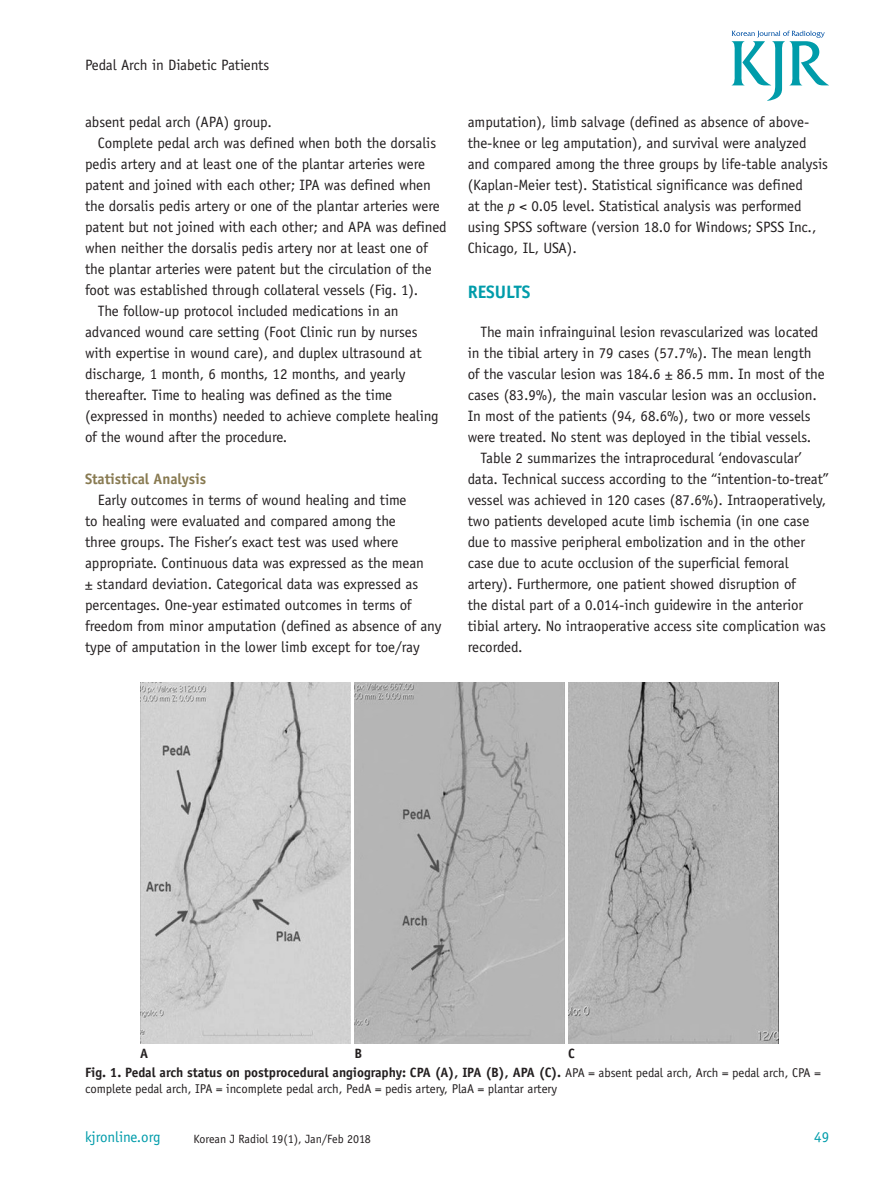
<style>
.page{position:relative;width:893px;height:1191px;background:#fff}
.page>*{position:absolute;margin:0;border:0;box-sizing:border-box;transform-origin:0 0}
.큰제목{font:700 18px "Officina Sans Std";letter-spacing:-.005em;color:#009caa}
.본문{font:15px/21px "Officina Sans Std";letter-spacing:-.005em;color:#231f20}
._1_제목{font:700 15px "Officina Sans Std";letter-spacing:-.005em;color:#887a51}
.t1{font:15px "Officina Sans Std";letter-spacing:-.005em;color:#009caa}
.그림제목{font:700 13.5px "Officina Sans Std";letter-spacing:-.005em;color:#231f20}
.그림제목-2{font:12.75px "Officina Sans Std";letter-spacing:-.005em;color:#231f20}
.t2{font:12px "Officina Sans Std";letter-spacing:-.005em;color:#231f20}
.s1{font-style:italic}
.s2{font-weight:400;font-size:12.75px}
</style>
<div class="page">
<svg style="left:732px;top:31px;width:97px;height:70px"></svg>
<img style="left:140px;top:682px;width:210px;height:361px">
<img style="left:354px;top:682px;width:210px;height:361px">
<img style="left:568px;top:682px;width:210px;height:361px">
<p class="본문" style="left:85px;top:54px;width:186px">Pedal Arch in Diabetic Patients</p>
<p class="본문" style="left:85px;top:112px;width:189px">absent pedal arch (APA) group.</p>
<p class="본문" style="left:85px;top:133px;width:363px;text-indent:13px">Complete pedal arch was defined when both the dorsalis pedis artery and at least one of the plantar arteries were patent and joined with each other; IPA was defined when the dorsalis pedis artery or one of the plantar arteries were patent but not joined with each other; and APA was defined when neither the dorsalis pedis artery nor at least one of the plantar arteries were patent but the circulation of the foot was established through collateral vessels (Fig. 1).</p>
<p class="본문" style="left:85px;top:301px;width:355px;text-indent:13px">The follow-up protocol included medications in an advanced wound care setting (Foot Clinic run by nurses with expertise in wound care), and duplex ultrasound at discharge, 1 month, 6 months, 12 months, and yearly thereafter. Time to healing was defined as the time (expressed in months) needed to achieve complete healing of the wound after the procedure.</p>
<p class="_1_제목" style="left:85px;top:470px;width:123px">Statistical Analysis</p>
<p class="본문" style="left:85px;top:490px;width:358px;text-indent:13px">Early outcomes in terms of wound healing and time<br>to healing were evaluated and compared among the<br>three groups. The Fisher’s exact test was used where appropriate. Continuous data was expressed as the mean<br>± standard deviation. Categorical data was expressed as percentages. One-year estimated outcomes in terms of freedom from minor amputation (defined as absence of any type of amputation in the lower limb except for toe/ray</p>
<p class="본문" style="left:468px;top:112px;width:362px">amputation), limb salvage (defined as absence of above&shy;the-knee or leg amputation), and survival were analyzed and compared among the three groups by life-table analysis (Kaplan-Meier test). Statistical significance was defined<br>at the <span class="s1">p</span> &lt; 0.05 level. Statistical analysis was performed using SPSS software (version 18.0 for Windows; SPSS Inc., Chicago, IL, USA).</p>
<p class="큰제목" style="left:468px;top:280px;width:64px">RESULTS</p>
<p class="본문" style="left:468px;top:322px;width:358px;text-indent:13px">The main infrainguinal lesion revascularized was located in the tibial artery in 79 cases (57.7%). The mean length of the vascular lesion was 184.6 ± 86.5 mm. In most of the cases (83.9%), the main vascular lesion was an occlusion.<br>In most of the patients (94, 68.6%), two or more vessels were treated. No stent was deployed in the tibial vessels.</p>
<p class="본문" style="left:468px;top:448px;width:363px;text-indent:13px">Table 2 summarizes the intraprocedural ‘endovascular’ data. Technical success according to the “intention-to-treat” vessel was achieved in 120 cases (87.6%). Intraoperatively, two patients developed acute limb ischemia (in one case due to massive peripheral embolization and in the other case due to acute occlusion of the superficial femoral artery). Furthermore, one patient showed disruption of<br>the distal part of a 0.014-inch guidewire in the anterior tibial artery. No intraoperative access site complication was recorded.</p>
<p class="그림제목" style="left:140px;top:1044px;width:10px">A</p>
<p class="그림제목" style="left:355px;top:1044px;width:9px">B</p>
<p class="그림제목" style="left:568px;top:1044px;width:8px">C</p>
<p class="그림제목" style="left:85px;top:1064px;width:737px">Fig. 1. Pedal arch status on postprocedural angiography: CPA (A), IPA (B), APA (C). <span class="s2">APA = absent pedal arch, Arch = pedal arch, CPA =</span></p>
<p class="그림제목-2" style="left:85px;top:1081px;width:474px">complete pedal arch, IPA = incomplete pedal arch, PedA = pedis artery, PlaA = plantar artery</p>
<p class="t1" style="left:85px;top:1128px;width:77px">kjronline.org</p>
<p class="t2" style="left:194px;top:1132px;width:179px">Korean J Radiol 19(1), Jan/Feb 2018</p>
<p class="t1" style="left:814px;top:1128px;width:16px">49</p>
</div>
